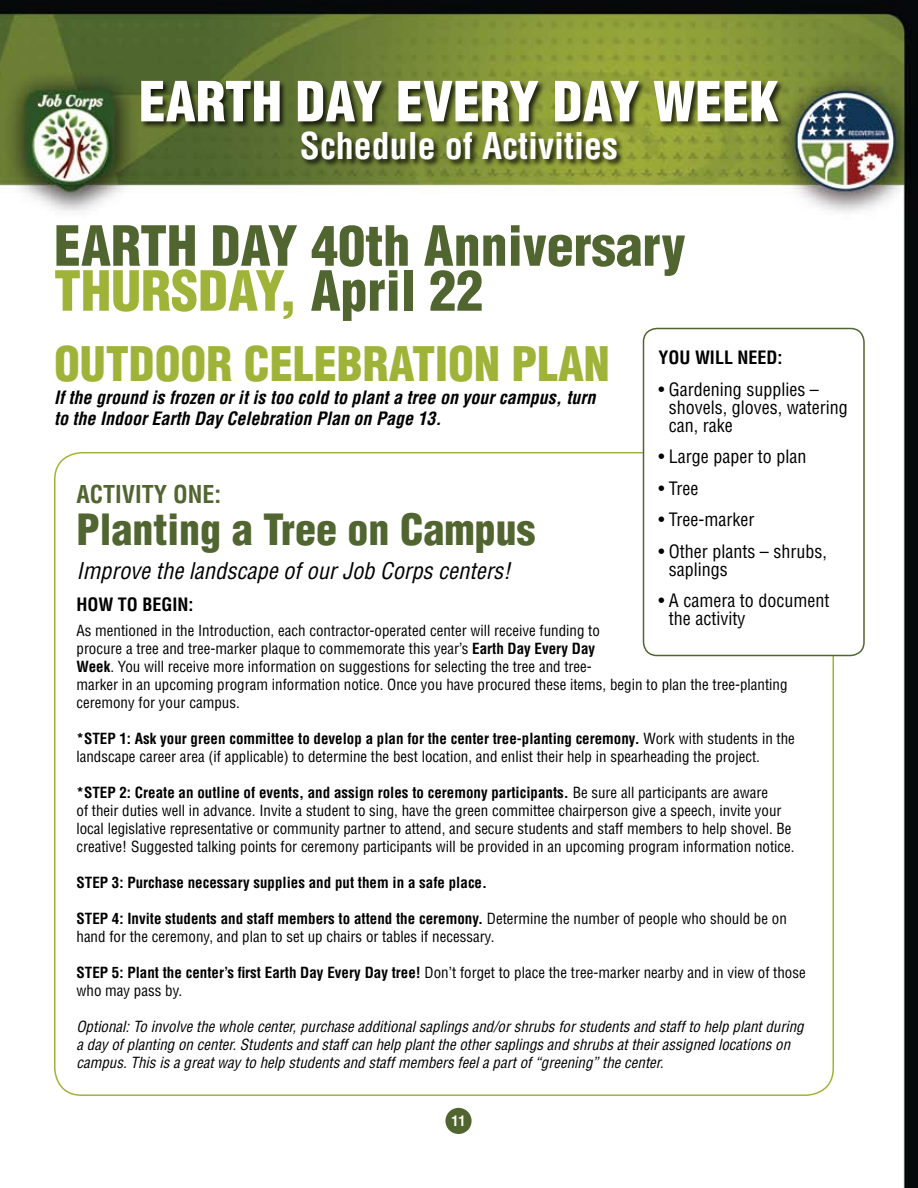
<style>
.page{position:relative;width:918px;height:1188px;background:#fff}
.page>*{position:absolute;margin:0;border:0;box-sizing:border-box;transform-origin:0 0}
.t1{font:900 condensed 54px/45px "Helvetica";color:#50652f}
.t2{font:900 condensed 54px "Helvetica";color:#fff}
.t3{font:900 condensed 46.5px "Helvetica";color:#a0b339}
.t4{font:900 condensed 42px "Helvetica";color:#50652f}
.t5{font:700 condensed 36px "Helvetica";color:#fff}
.t6{font:700 condensed 24px "Helvetica";color:#50652f}
.t7{font:italic condensed 22.5px "Helvetica";color:#000}
.t8{font:condensed 18px/18px "Helvetica";color:#000}
.t9{font:italic 700 condensed 18px/21.6px "Helvetica";color:#000}
.t10{font:700 condensed 18px "Helvetica";color:#000}
.t11{font:condensed 15px/18px "Helvetica";color:#000}
.t12{font:italic condensed 15px/18px "Helvetica";color:#000}
.t13{font:700 condensed 15px "Helvetica";color:#000}
.t14{font:700 condensed 14.1px "Helvetica";color:#fff}
.s1{color:#a0b339}
.s2{font-weight:700}
</style>
<div class="page">
<img style="left:0;top:0;width:918px;height:1188px">
<div style="left:445px;top:1108px;width:27px;height:26px;background:#50652f;border-radius:50%"></div>
<div style="left:141px;top:80px;width:645px;height:88px;background:#000;opacity:.75"></div>
<div style="left:55px;top:453px;width:778px;height:642px;background:#fff;border-radius:27px"></div>
<div style="left:644px;top:328px;width:220px;height:328px;background:#fff;border-radius:14px"></div>
<div style="left:643px;top:328px;width:222px;height:328px;border:2px solid #50652f;border-radius:14px"></div>
<h1 class="t2" style="left:139px;top:68px;width:642px">EARTH DAY EVERY DAY WEEK</h1>
<h3 class="t5" style="left:300px;top:124px;width:320px">Schedule of Activities</h3>
<h1 class="t1" style="left:54px;top:223px;width:633px">EARTH DAY 40th Anniversary<br><span class="s1">THURSDAY,</span> April 22</h1>
<h2 class="t3" style="left:54px;top:335px;width:557px">OUTDOOR CELEBRATION PLAN</h2>
<p class="t9" style="left:54px;top:386px;width:543px">If the ground is frozen or it is too cold to plant a tree on your campus, turn to the Indoor Earth Day Celebration Plan on Page 13.</p>
<p class="t10" style="left:658px;top:347px;width:47px">You will</p>
<p class="t10" style="left:738px;top:347px;width:11px">need</p>
<p class="t10" style="left:777px;top:347px;width:7px">:</p>
<p class="t8" style="left:669px;top:380px;width:180px;text-indent:-10px">• Gardening supplies – shovels, gloves, watering can, rake</p>
<p class="t8" style="left:658px;top:447px;width:149px">• Large paper to plan</p>
<p class="t8" style="left:658px;top:479px;width:42px">• Tree</p>
<p class="t8" style="left:658px;top:510px;width:98px">• Tree-marker</p>
<p class="t8" style="left:669px;top:542px;width:159px;text-indent:-10px">• Other plants – shrubs, saplings</p>
<p class="t8" style="left:669px;top:591px;width:162px;text-indent:-10px">• A camera to document the activity</p>
<h3 class="t6" style="left:76px;top:480px;width:26px">Activity</h3>
<h3 class="t6" style="left:173px;top:480px;width:49px">one :</h3>
<h3 class="t4" style="left:76px;top:503px;width:460px">Planting a Tree on Campus</h3>
<h3 class="t7" style="left:76px;top:557px;width:436px">Improve the landscape of our Job Corps centers!</h3>
<p class="t10" style="left:76px;top:593px;width:76px">HOw to begin</p>
<p class="t10" style="left:188px;top:593px;width:7px">:</p>
<p class="t11" style="left:76px;top:621px;width:713px">As mentioned in the Introduction, each contractor-operated center will receive funding to<br>procure a tree and tree-marker plaque to commemorate this year’s <span class="s2">Earth Day Every Day<br>Week</span>. You will receive more information on suggestions for selecting the tree and tree-<br>marker in an upcoming program information notice. Once you have procured these items, begin to plan the tree-planting ceremony for your campus.</p>
<p class="t11" style="left:76px;top:729px;width:720px"><span class="s2">*STEP 1: Ask your green committee to develop a plan for the center tree-planting ceremony.</span> Work with students in the landscape career area (if applicable) to determine the best location, and enlist their help in spearheading the project.</p>
<p class="t11" style="left:76px;top:783px;width:720px"><span class="s2">*STEP 2: Create an outline of events, and assign roles to ceremony participants.</span> Be sure all participants are aware<br>of their duties well in advance. Invite a student to sing, have the green committee chairperson give a speech, invite your local legislative representative or community partner to attend, and secure students and staff members to help shovel. Be creative! Suggested talking points for ceremony participants will be provided in an upcoming program information notice.</p>
<p class="t13" style="left:76px;top:873px;width:412px">STEP 3: Purchase necessary supplies and put them in a safe place.</p>
<p class="t11" style="left:76px;top:909px;width:712px"><span class="s2">STEP 4: Invite students and staff members to attend the ceremony.</span> Determine the number of people who should be on hand for the ceremony, and plan to set up chairs or tables if necessary.</p>
<p class="t11" style="left:76px;top:963px;width:731px"><span class="s2">STEP 5: Plant the center’s first Earth Day Every Day tree!</span> Don’t forget to place the tree-marker nearby and in view of those who may pass by.</p>
<p class="t12" style="left:76px;top:1017px;width:729px">Optional: To involve the whole center, purchase additional saplings and/or shrubs for students and staff to help plant during a day of planting on center. Students and staff can help plant the other saplings and shrubs at their assigned locations on campus. This is a great way to help students and staff members feel a part of “greening” the center.</p>
<p class="t14" style="left:451px;top:1113px;width:16px">11</p>
</div>
